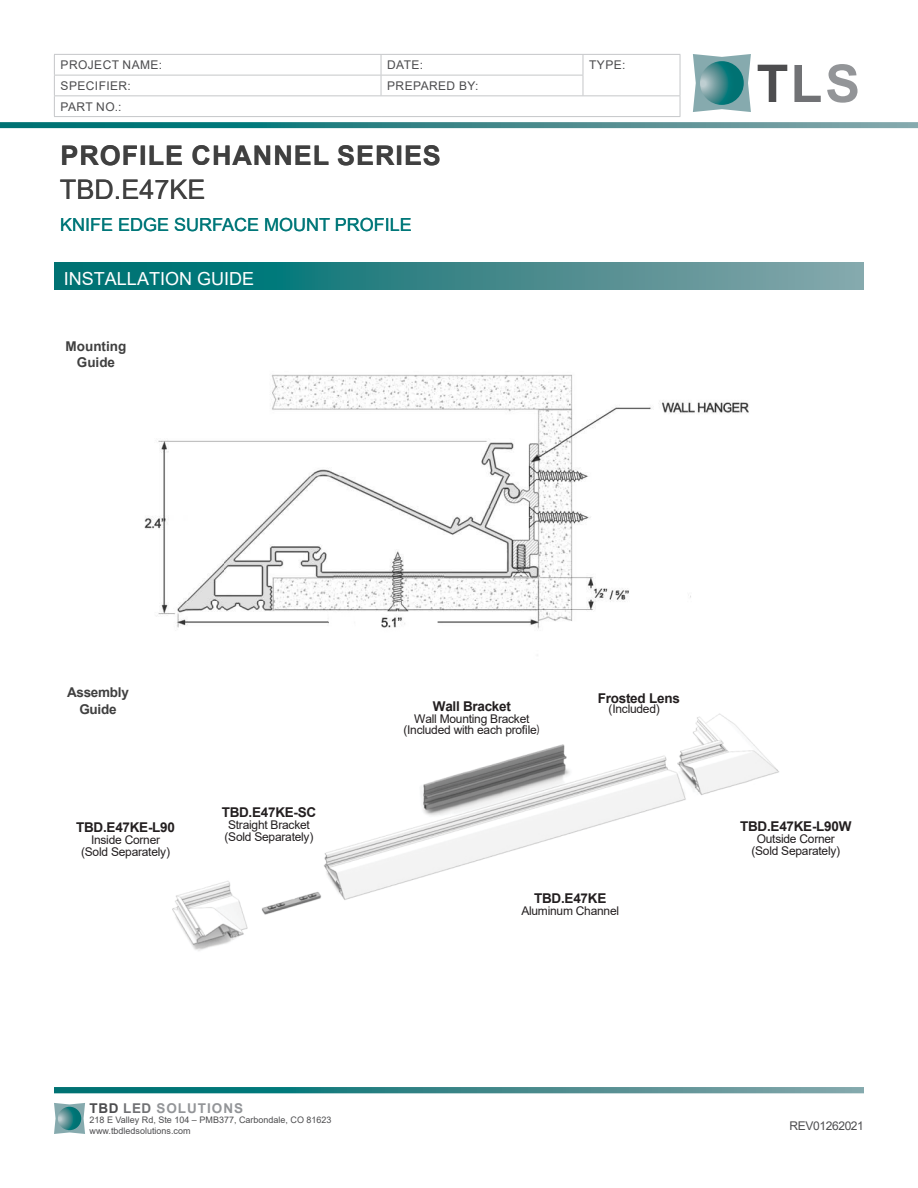
<style>
.page{position:relative;width:918px;height:1188px;background:#fff}
.page>*{position:absolute;margin:0;border:0;box-sizing:border-box;transform-origin:0 0}
.t1{font:700 52.2px "Arial";color:#4d4d4f}
.t2{font:700 27px "Arial";letter-spacing:.035em;color:#404040}
.t3{font:27px "Arial";color:#404040}
.t4{font:18px "Arial";color:#007779}
.t5{font:18px "Arial";color:#fff}
.t6{font:700 13.5px "Arial";letter-spacing:-.02em;color:#231f20}
.t7{font:700 13.5px/16.2px "Arial";letter-spacing:-.01em;color:#404040;text-align:center}
.t8{font:700 13.5px "Arial";letter-spacing:.075em;color:#939598}
.t9{font:12px/11.7px "Arial";letter-spacing:-.02em;color:#231f20;text-align:center}
.t10{font:12px "Arial";letter-spacing:.035em;color:#4d4d4f}
.t11{font:12px "Arial";letter-spacing:-.03em;color:#4d4d4f}
.t12{font:9px/10.5px "Arial";color:#4d4d4f}
.s1{color:#717275}
.s2{color:#939598}
.s3{font-family:"Aileron"}
.s4{color:#4d4d4f}
.s5{font-style:inherit}
</style>
<div class="page">
<img style="left:172px;top:713px;width:607px;height:238px">
<svg style="left:693px;top:54px;width:58px;height:58px;background:#9bb9bc"></svg>
<svg style="left:700px;top:61px;width:44px;height:44px;background:#3a898b"></svg>
<hr style="left:54px;top:54px;width:327px;height:1px;background:#c5c7c9">
<hr style="left:381px;top:54px;width:202px;height:1px;background:#c5c7c9">
<hr style="left:583px;top:54px;width:97px;height:1px;background:#c5c7c9">
<hr style="left:54px;top:75px;width:327px;height:1px;background:#c5c7c9">
<hr style="left:381px;top:75px;width:202px;height:1px;background:#c5c7c9">
<svg style="left:381px;top:55px;width:1px;height:40px"></svg>
<svg style="left:583px;top:55px;width:1px;height:40px"></svg>
<hr style="left:54px;top:95px;width:327px;height:1px;background:#c5c7c9">
<svg style="left:54px;top:55px;width:1px;height:61px"></svg>
<hr style="left:381px;top:95px;width:202px;height:1px;background:#c5c7c9">
<hr style="left:583px;top:95px;width:97px;height:1px;background:#c5c7c9">
<svg style="left:680px;top:55px;width:1px;height:61px"></svg>
<hr style="left:54px;top:116px;width:327px;height:1px;background:#c5c7c9">
<hr style="left:381px;top:116px;width:202px;height:1px;background:#c5c7c9">
<hr style="left:583px;top:116px;width:97px;height:1px;background:#c5c7c9">
<svg style="left:0;top:122px;width:918px;height:6px;background:#3d8a8c"></svg>
<svg style="left:54px;top:1087px;width:810px;height:6px;background:#38878a"></svg>
<svg style="left:54px;top:1103px;width:31px;height:31px"></svg>
<svg style="left:58px;top:1107px;width:23px;height:23px"></svg>
<img style="left:144px;top:374px;width:605px;height:255px">
<svg style="left:54px;top:263px;width:810px;height:27px;background:#38878a"></svg>
<p class="t10" style="left:61px;top:57px;width:103px">PROJECT NAME:</p>
<p class="t10" style="left:387px;top:57px;width:37px">DATE:</p>
<p class="t10" style="left:589px;top:57px;width:38px">TYPE:</p>
<p class="t10" style="left:61px;top:77px;width:72px">SPECIFIER:</p>
<p class="t10" style="left:387px;top:77px;width:93px">PREPARED BY:</p>
<p class="t10" style="left:61px;top:98px;width:63px">PART NO.:</p>
<h2 class="t2" style="left:60px;top:137px;width:382px">PROFILE CHANNEL SERIES</h2>
<h2 class="t3" style="left:60px;top:171px;width:147px">TBD.E47KE</h2>
<h3 class="t4" style="left:60px;top:212px;width:353px">KNIFE EDGE SURFACE MOUNT PROFILE</h3>
<h3 class="t5" style="left:64px;top:266px;width:192px">INSTALLATION GUIDE</h3>
<p class="t7" style="left:66px;top:339px;width:62px">Mounting<br>Guide</p>
<h1 class="t1" style="left:757px;top:47px;width:105px">T<span class="s1">L</span><span class="s2">S</span></h1>
<p class="t7" style="left:67px;top:685px;width:63px">Assembly<br>Guide</p>
<p class="t6" style="left:76px;top:818px;width:100px">TBD.E47KE-L90</p>
<p class="t9" style="left:81px;top:834px;width:90px">Inside Corner (Sold Separately)</p>
<p class="t6" style="left:222px;top:803px;width:96px">TBD.E47KE-SC</p>
<p class="t9" style="left:225px;top:819px;width:90px;text-align:left">Straight Bracket (Sold Separately)</p>
<p class="t6" style="left:433px;top:696px;width:80px">Wall Bracket</p>
<p class="t9" style="left:403px;top:712px;width:138px">Wall Mounting Bracket (Included with each profile<span class="s3">)</span></p>
<p class="t6" style="left:598px;top:688px;width:84px">Frosted Lens</p>
<p class="t9" style="left:609px;top:703px;width:53px">(Included)</p>
<p class="t6" style="left:534px;top:889px;width:74px">TBD.E47KE</p>
<p class="t9" style="left:521px;top:905px;width:99px">Aluminum Channel</p>
<p class="t6" style="left:740px;top:817px;width:113px">TBD.E47KE-L90W</p>
<p class="t9" style="left:751px;top:833px;width:90px">Outside Corner (Sold Separately)</p>
<p class="t8" style="left:90px;top:1098px;width:155px"><span class="s4">TBD</span> <span class="s1">LED</span> SOLUTIONS</p>
<p class="t12" style="left:90px;top:1115px;width:243px">218 E Valley Rd, Ste 104 – PMB377, Carbondale, CO 81623 www.tbdledsolutions.com</p>
<p class="t11" style="left:790px;top:1117px;width:76px"><span class="s5">REV</span>0<span class="s5">1</span>262021</p>
</div>
